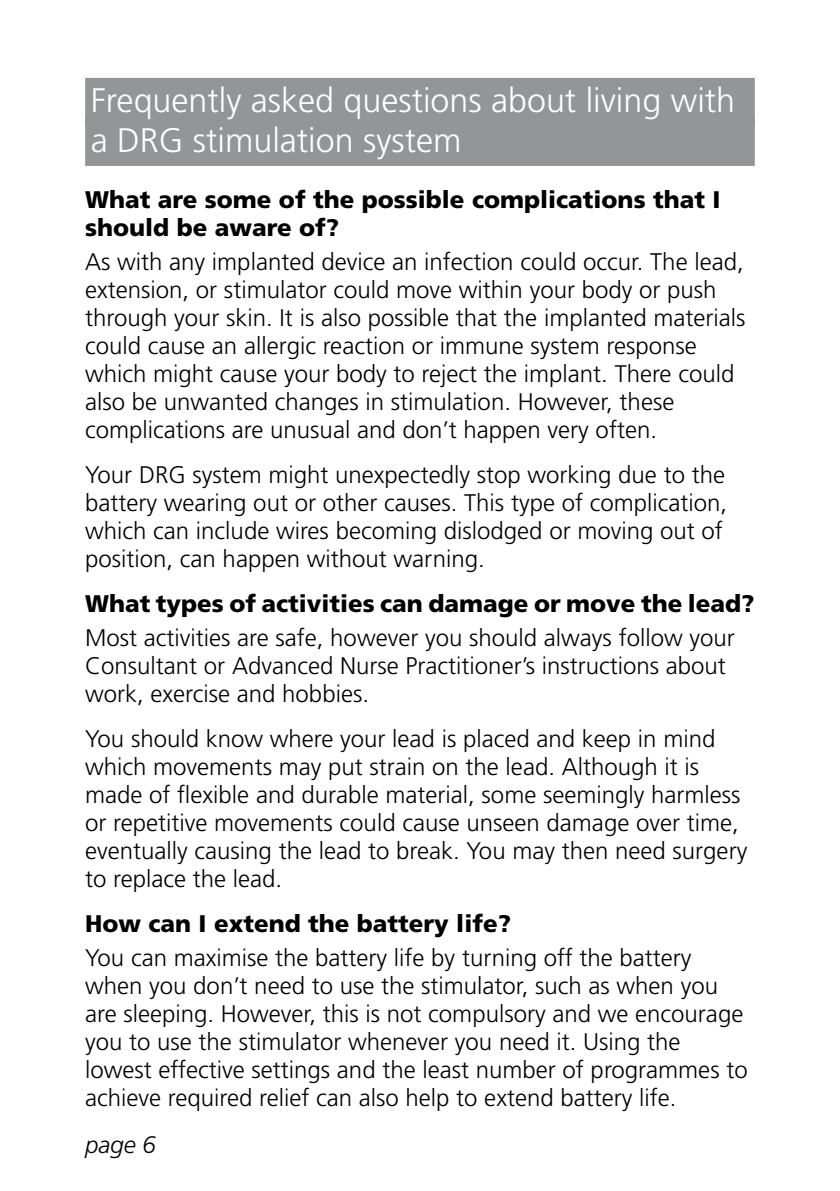
<style>
.page{position:relative;width:840px;height:1191px;background:#fff}
.page>*{position:absolute;margin:0;border:0;box-sizing:border-box;transform-origin:0 0}
.t1{font:300 34px/40px "Frutiger";color:#fff}
.t2{font:300 24px/28px "Frutiger";color:#000}
.t3{font:900 24px/28px "Frutiger";color:#000}
.t4{font:italic 300 24px "Frutiger";color:#000}
</style>
<div class="page">
<div style="left:85px;top:78px;width:669px;height:48px;background:#939598"></div>
<div style="left:85px;top:118px;width:669px;height:48px;background:#939598"></div>
<h1 class="t1" style="left:91px;top:80px;width:645px">Frequently asked questions about living with a DRG stimulation system</h1>
<p class="t3" style="left:85px;top:185px;width:636px">What are some of the possible complications that I should be aware of?</p>
<p class="t2" style="left:85px;top:247px;width:661px">As with any implanted device an infection could occur. The lead, extension, or stimulator could move within your body or push through your skin. It is also possible that the implanted materials could cause an allergic reaction or immune system response which might cause your body to reject the implant. There could also be unwanted changes in stimulation. However, these complications are unusual and don’t happen very often.</p>
<p class="t2" style="left:85px;top:460px;width:643px">Your DRG system might unexpectedly stop working due to the battery wearing out or other causes. This type of complication, which can include wires becoming dislodged or moving out of position, can happen without warning.</p>
<p class="t3" style="left:85px;top:589px;width:670px">What types of activities can damage or move the lead?</p>
<p class="t2" style="left:85px;top:623px;width:650px">Most activities are safe, however you should always follow your<br>Consultant or Advanced Nurse Practitioner’s instructions about work, exercise and hobbies.</p>
<p class="t2" style="left:85px;top:724px;width:663px">You should know where your lead is placed and keep in mind which movements may put strain on the lead. Although it is made of flexible and durable material, some seemingly harmless or repetitive movements could cause unseen damage over time, eventually causing the lead to break. You may then need surgery to replace the lead.</p>
<p class="t3" style="left:85px;top:909px;width:427px">How can I extend the battery life?</p>
<p class="t2" style="left:85px;top:943px;width:663px">You can maximise the battery life by turning off the battery when you don’t need to use the stimulator, such as when you are sleeping. However, this is not compulsory and we encourage you to use the stimulator whenever you need it. Using the lowest effective settings and the least number of programmes to achieve required relief can also help to extend battery life.</p>
<p class="t4" style="left:85px;top:1131px;width:72px">page 6</p>
</div>
